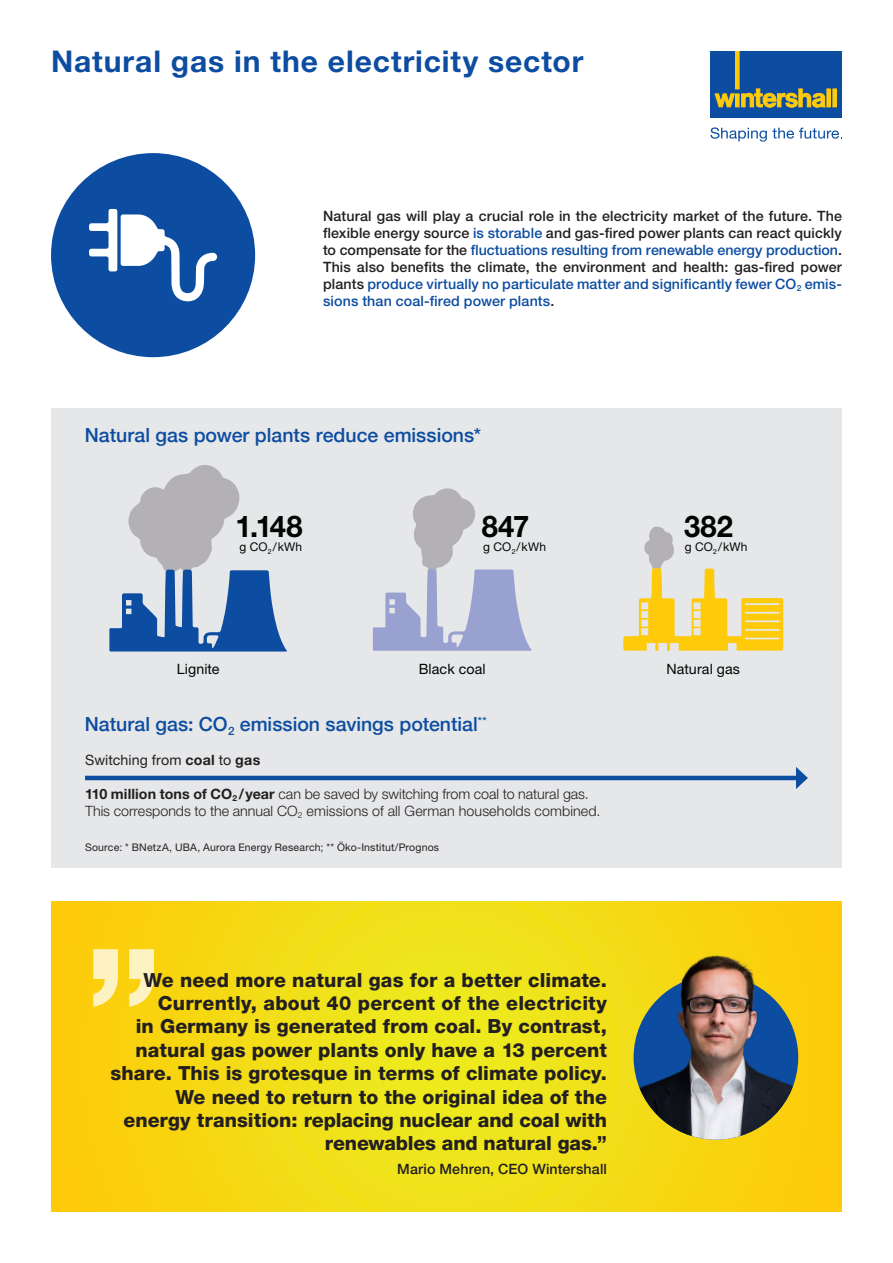
<style>
.page{position:relative;width:893px;height:1263px;background:#fff}
.page>*{position:absolute;margin:0;border:0;box-sizing:border-box;transform-origin:0 0}
.t1{font:700 30px "Helvetica Neue LT Pro";letter-spacing:.03em;color:#0d4da1}
.t2{font:700 30px "Helvetica Neue LT Pro";letter-spacing:.005em;color:#030505}
.Zitat{font:800 19.5px/23.4px "Helvetica Neue LT Pro";color:#231f20;text-align:right}
.t3{font:500 19.5px "Helvetica Neue";color:#0d4da1}
.Einleitung{font:500 14.25px/17px "Helvetica Neue LT Pro";letter-spacing:.01em;color:#231f20;text-align:justify}
.copy{font:300 14.25px/17px "Helvetica Neue LT Pro";color:#231f20}
.Zitatgeber{font:500 14.25px "Helvetica Neue LT Pro";letter-spacing:.01em;color:#231f20}
.t4{font:14.25px "Helvetica Neue LT Pro";letter-spacing:.005em;color:#030505}
.copy-2{font:14.25px "Helvetica Neue LT Pro";letter-spacing:.005em;color:#231f20}
.t5{font:12px "Helvetica Neue LT Pro";letter-spacing:.015em;color:#030505}
.Quelle{font:10.5px "Helvetica Neue LT Pro";letter-spacing:.02em;color:#231f20}
.s1{color:#0d4da1}
.s2{font-weight:700}
</style>
<div class="page">
<div style="left:711px;top:51px;width:131px;height:66px;background:#0d4da1"></div>
<svg style="left:715px;top:89px;width:111px;height:19px"></svg>
<div style="left:827px;top:89px;width:3px;height:18px;border:1px solid #feca0a"></div>
<div style="left:833px;top:89px;width:3px;height:18px;border:1px solid #feca0a"></div>
<div style="left:735px;top:51px;width:4px;height:38px;border:1px solid #feca0a"></div>
<svg style="left:711px;top:127px;width:131px;height:15px"></svg>
<svg style="left:51px;top:901px;width:791px;height:311px;background:#f4db15"></svg>
<div style="left:51px;top:153px;width:204px;height:204px;background:#0d4da1;border-radius:50%"></div>
<div style="left:51px;top:408px;width:791px;height:459px;background:#e6e7e9"></div>
<svg style="left:623px;top:527px;width:160px;height:124px"></svg>
<svg style="left:373px;top:488px;width:159px;height:163px"></svg>
<svg style="left:109px;top:465px;width:178px;height:187px"></svg>
<hr style="left:85px;top:776px;width:715px;height:4px;background:#0d4da1">
<svg style="left:796px;top:767px;width:12px;height:22px"></svg>
<svg style="left:89px;top:209px;width:128px;height:92px"></svg>
<svg style="left:93px;top:949px;width:61px;height:58px;background:#fce57f"></svg>
<svg style="left:634px;top:975px;width:164px;height:165px;background:#f5d312"></svg>
<img style="left:634px;top:911px;width:164px;height:229px;border-radius:82px">
<h1 class="t1" style="left:51px;top:43px;width:534px">Natural gas in the electricity sector</h1>
<p class="Einleitung" style="left:323px;top:207px;width:520px">Natural gas will play a crucial role in the electricity market of the future. The flexible energy source <span class="s1">is storable</span> and gas-fired power plants can react quickly to compensate for the <span class="s1">fluctuations resulting from renewable energy production</span>.<br>This also benefits the climate, the environment and health: gas-fired power plants <span class="s1">produce virtually no particulate matter and significantly fewer CO</span><sub>2</sub> <span class="s1">emis&shy;sions than coal-fired power plants</span>.</p>
<h2 class="t3" style="left:85px;top:420px;width:398px">Natural gas power plants reduce emissions*</h2>
<p class="t2" style="left:236px;top:508px;width:68px">1.148</p>
<p class="t2" style="left:482px;top:508px;width:49px">847</p>
<p class="t2" style="left:684px;top:508px;width:50px">382</p>
<p class="t5" style="left:240px;top:539px;width:64px">g CO<sub>2</sub>/kWh</p>
<p class="t5" style="left:483px;top:539px;width:64px">g CO<sub>2</sub>/kWh</p>
<p class="t5" style="left:685px;top:539px;width:64px">g CO<sub>2</sub>/kWh</p>
<p class="t4" style="left:177px;top:660px;width:44px">Lignite</p>
<p class="t4" style="left:419px;top:660px;width:68px">Black coal</p>
<p class="t4" style="left:666px;top:660px;width:75px">Natural gas</p>
<h2 class="t3" style="left:85px;top:709px;width:403px">Natural gas: CO<sub>2</sub> emission savings potential<sup>**</sup></h2>
<p class="copy-2" style="left:85px;top:751px;width:177px">Switching from <span class="s2">coal</span> to <span class="s2">gas</span></p>
<p class="copy" style="left:85px;top:786px;width:517px"><span class="s2">110 million tons of CO</span><sub>2</sub> <span class="s2">/year</span> can be saved by switching from coal to natural gas.<br>This corresponds to the annual CO<sub>2</sub> emissions of all German households combined.</p>
<p class="Quelle" style="left:85px;top:840px;width:356px">Source: * BNetzA, UBA, Aurora Energy Research; ** Öko-Institut/Prognos</p>
<p class="Zitat" style="left:111px;top:968px;width:498px">We need more natural gas for a better climate.<br>Currently, about 40 percent of the electricity<br>in Germany is generated from coal. By contrast, natural gas power plants only have a 13 percent share. This is grotesque in terms of climate policy.<br>We need to return to the original idea of the energy transition: replacing nuclear and coal with renewables and natural gas.”</p>
<p class="Zitatgeber" style="left:397px;top:1160px;width:211px">Mario Mehren, CEO Wintershall</p>
</div>
